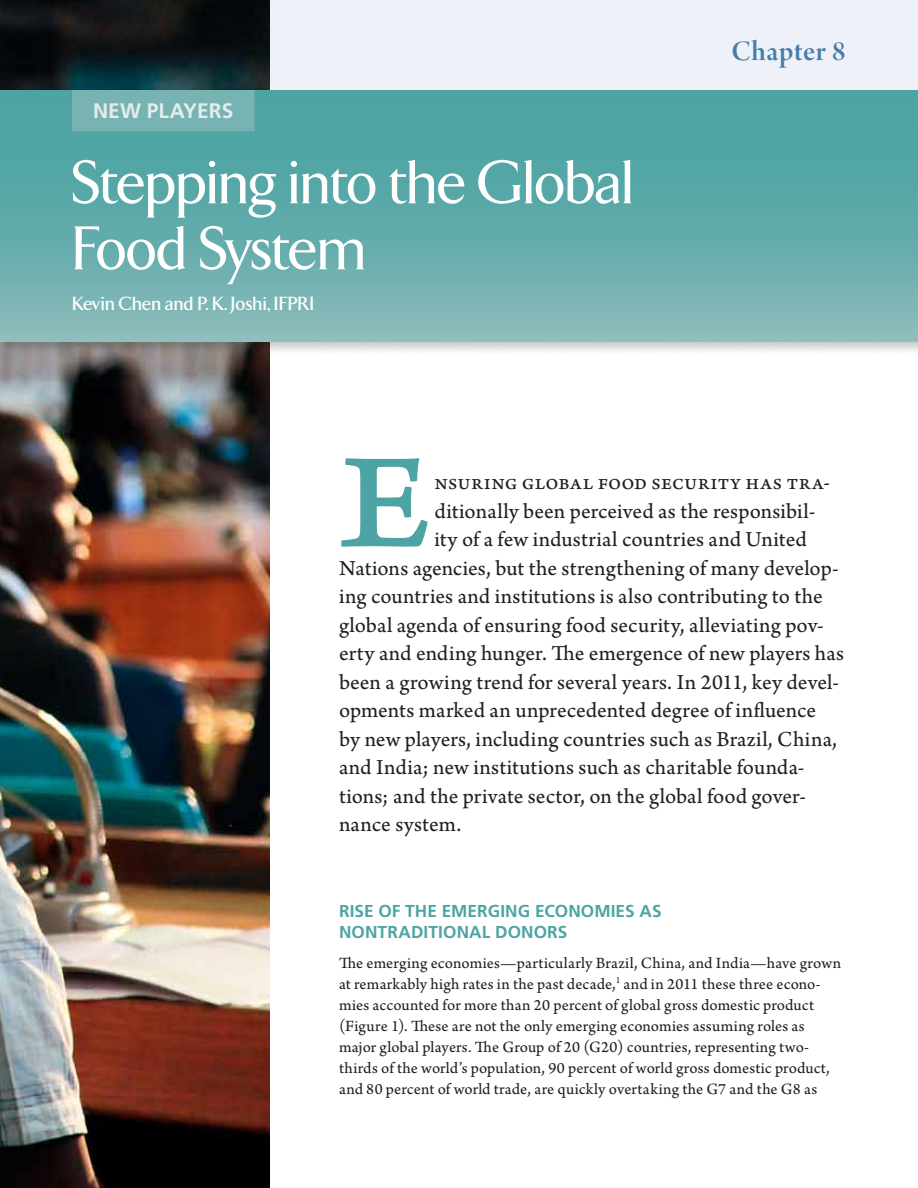
<style>
.page{position:relative;width:918px;height:1188px;background:#fff}
.page>*{position:absolute;margin:0;border:0;box-sizing:border-box;transform-origin:0 0}
.t1{font:198.3px "Arno Pro Sm Text";color:#4ea4a4}
.t2{font:500 63px/66px "TF Arrow";letter-spacing:-.015em;color:#fff}
.t3{font:30px "Arno Pro Smbd Display";letter-spacing:.02em;color:#437ea9}
.t4{font:22.5px "Arno Pro Sm Text";color:#20221d}
.t5{font:700 21px "Frutiger LT Std";color:#e4edeb}
.t6{font:19.5px "TF Arrow Demi";color:#fff}
.t7{font:700 17.25px/21px "Frutiger LT Std";letter-spacing:.005em;color:#4ea4a4}
.t8{font:16.5px/21px "Arno Pro Sm Text";letter-spacing:.005em;color:#20221d}
</style>
<div class="page">
<img style="left:0;top:0;width:270px;height:1188px">
<div style="left:0;top:87px;width:918px;height:269px;background:#20221d;opacity:.25"></div>
<div style="left:0;top:90px;width:918px;height:252px;background:linear-gradient(to bottom,#429f9f,#84b9b8)"></div>
<div style="left:72px;top:90px;width:182px;height:41px;background:#77b3b3"></div>
<div style="left:270px;top:0;width:648px;height:90px;background:#eef1f7"></div>
<p class="t5" style="left:93px;top:98px;width:142px">NEW PLAYERS</p>
<h2 class="t2" style="left:72px;top:151px;width:564px">Stepping into the Global<br>Food System</h2>
<p class="t6" style="left:72px;top:293px;width:244px">Kevin Chen and P. K. Joshi, IFPRI</p>
<h3 class="t3" style="left:732px;top:35px;width:116px">Chapter 8</h3>
<h1 class="t1" style="left:337px;top:372px;width:96px">E</h1>
<p class="t4" style="left:435px;top:469px;width:397px">nsuring global food security has tra-</p>
<p class="t4" style="left:435px;top:498px;width:382px">ditionally been perceived as the responsibil-</p>
<p class="t4" style="left:435px;top:526px;width:374px">ity of a few industrial countries and United</p>
<p class="t4" style="left:339px;top:555px;width:501px">Nations agencies, but the strengthening of many develop-</p>
<p class="t4" style="left:339px;top:583px;width:485px">ing countries and institutions is also contributing to the</p>
<p class="t4" style="left:339px;top:612px;width:486px">global agenda of ensuring food security, alleviating pov-</p>
<p class="t4" style="left:339px;top:640px;width:507px">erty and ending hunger. The emergence of new players has</p>
<p class="t4" style="left:339px;top:669px;width:502px">been a growing trend for several years. In 2011, key devel-</p>
<p class="t4" style="left:339px;top:697px;width:479px">opments marked an unprecedented degree of influence</p>
<p class="t4" style="left:339px;top:726px;width:500px">by new players, including countries such as Brazil, China,</p>
<p class="t4" style="left:339px;top:754px;width:467px">and India; new institutions such as charitable founda-</p>
<p class="t4" style="left:339px;top:783px;width:469px">tions; and the private sector, on the global food gover-</p>
<p class="t4" style="left:339px;top:811px;width:124px">nance system.</p>
<p class="t7" style="left:339px;top:900px;width:324px">RISE OF THE EMERGING ECONOMIES AS<br>NONTRADITIONAL DONORS</p>
<p class="t8" style="left:339px;top:953px;width:504px">The emerging economies—particularly Brazil, China, and India—have grown at remarkably high rates in the past decade,<sup>1</sup> and in 2011 these three econo&shy;mies accounted for more than 20 percent of global gross domestic product (Figure 1). These are not the only emerging economies assuming roles as major global players. The Group of 20 (G20) countries, representing two&shy;thirds of the world’s population, 90 percent of world gross domestic product, and 80 percent of world trade, are quickly overtaking the G7 and the G8 as</p>
</div>
